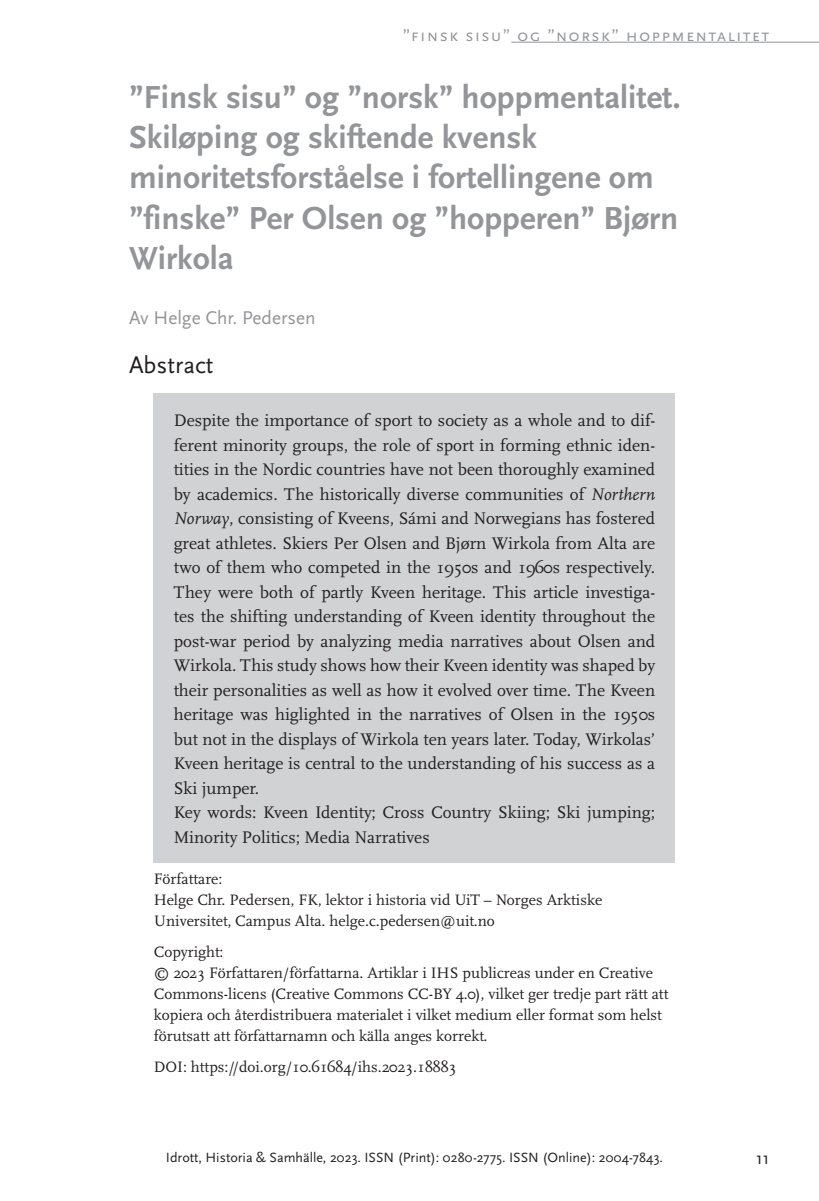
<style>
.page{position:relative;width:819px;height:1201px;background:#fff}
.page>*{position:absolute;margin:0;border:0;box-sizing:border-box;transform-origin:0 0}
.t1{font:700 33.25px/40.2px "Scala Sans Pro";color:#939598}
.t2{font:24.5px "Scala Sans Pro";color:#231f20}
.t3{font:19.25px "Scala Sans Pro";color:#939598}
.t4{font:17.5px/24.5px "Scala Pro";color:#231f20}
.t5{font:17.5px "Scala Sans Pro";letter-spacing:.07em;color:#939598}
.t6{font:17.5px "Scala Sans Pro";color:#231f20}
.t7{font:15.75px/21px "Scala Pro";color:#231f20}
.t8{font:14px "Scala Sans Pro";color:#231f20}
.s1{font-style:italic}
</style>
<div class="page">
<div style="left:154px;top:393px;width:521px;height:469px;background:#d1d2d4"></div>
<hr style="left:511px;top:42px;width:308px;height:1px;background:#939598">
<p class="t5" style="left:403px;top:25px;width:368px">”finsk sisu” og ”norsk” hoppmentalitet</p>
<h1 class="t1" style="left:129px;top:77px;width:553px">”Finsk sisu” og ”norsk” hoppmentalitet.<br>Skiløping og skiftende kvensk minoritetsforståelse i fortellingene om ”finske” Per Olsen og ”hopperen” Bjørn<br>Wirkola</h1>
<p class="t3" style="left:129px;top:306px;width:188px">Av Helge Chr. Pedersen</p>
<h2 class="t2" style="left:129px;top:351px;width:86px">Abstract</h2>
<p class="t4" style="left:174px;top:408px;width:483px">Despite the importance of sport to society as a whole and to dif&shy;ferent minority groups, the role of sport in forming ethnic iden&shy;tities in the Nordic countries have not been thoroughly examined by academics. The historically diverse communities of <span class="s1">Northern Norway</span>, consisting of Kveens, Sámi and Norwegians has fostered great athletes. Skiers Per Olsen and Bjørn Wirkola from Alta are two of them who competed in the 1950s and 1960s respectively.<br>They were both of partly Kveen heritage. This article investiga&shy;tes the shifting understanding of Kveen identity throughout the post-war period by analyzing media narratives about Olsen and Wirkola. This study shows how their Kveen identity was shaped by their personalities as well as how it evolved over time. The Kveen heritage was higlighted in the narratives of Olsen in the 1950s but not in the displays of Wirkola ten years later. Today, Wirkolas’ Kveen heritage is central to the understanding of his success as a Ski jumper.<br>Key words: Kveen Identity; Cross Country Skiing; Ski jumping; Minority Politics; Media Narratives</p>
<p class="t7" style="left:154px;top:868px;width:450px">Författare:<br>Helge Chr. Pedersen, FK, lektor i historia vid UiT – Norges Arktiske<br>Universitet, Campus Alta. helge.c.pedersen@uit.no</p>
<p class="t7" style="left:154px;top:941px;width:516px">Copyright:<br>© 2023 Författaren/författarna. Artiklar i IHS publicreas under en Creative Commons-licens (Creative Commons CC-BY 4.0), vilket ger tredje part rätt att kopiera och återdistribuera materialet i vilket medium eller format som helst förutsatt att författarnamn och källa anges korrekt.</p>
<p class="t7" style="left:154px;top:1056px;width:304px">DOI: https://doi.org/10.61684/ihs.2023.18883</p>
<p class="t8" style="left:166px;top:1149px;width:498px">Idrott, Historia &amp; Samhälle, 2023. ISSN (Print): 0280-2775. ISSN (Online): 2004-7843.</p>
<p class="t6" style="left:755px;top:1148px;width:15px">11</p>
</div>
